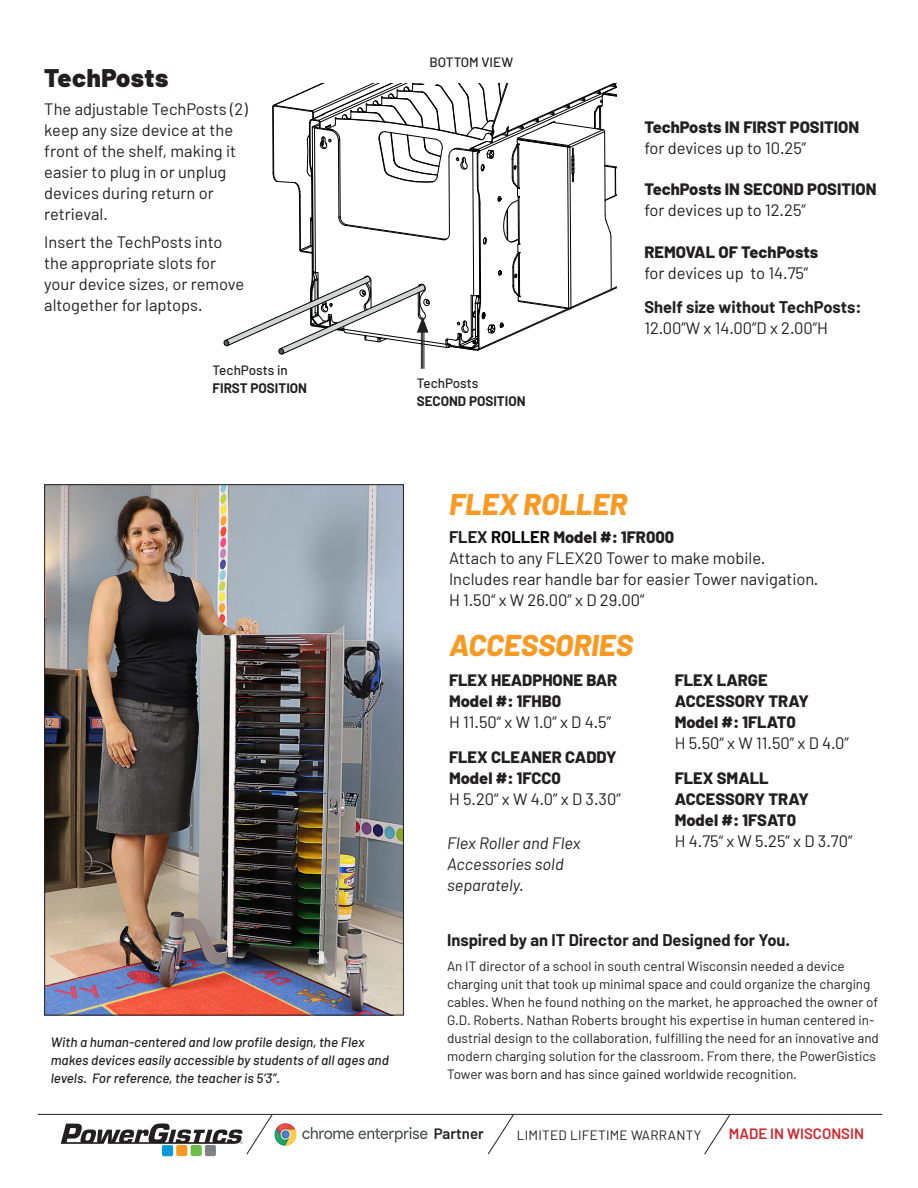
<style>
.page{position:relative;width:918px;height:1188px;background:#fff}
.page>*{position:absolute;margin:0;border:0;box-sizing:border-box;transform-origin:0 0}
.t1{font:italic 800 30px "Barlow";color:#f79923}
.Tech_specs_body{font:900 25.5px "Barlow";letter-spacing:.02em;color:#231f20}
.Tech_specs_body-2{font:16.5px/21px "Barlow";color:#231f20}
.Tech_specs_body-3{font:800 16.5px/21px "Barlow";color:#231f20}
.Tech_specs_body-4{font:700 16.5px/21px "Barlow";color:#231f20}
.t2{font:italic 16.5px/21px "Barlow";color:#231f20}
.t3{font:600 15px "Barlow";color:#d1232a}
.t4{font:600 15px "Barlow";color:#231f20}
.t5{font:13.5px/18px "Barlow";color:#231f20}
.t6{font:italic 500 13.5px/18px "Barlow";color:#231f20}
.Tech_specs_body-5{font:700 13.5px/18px "Barlow";color:#231f20}
.t7{font:13.5px "Barlow";letter-spacing:.02em;color:#231f20}
.Tech_specs_body-6{font:500 13.5px "Barlow";color:#231f20}
.s1{font-weight:500}
.s2{font-weight:400}
.s3{font-weight:800}
.s4{font-weight:700}
.s5{font-weight:700;color:#000}
</style>
<div class="page">
<img style="left:46px;top:486px;width:356px;height:527px">
<div style="left:176px;top:1145px;width:11px;height:11px;background:#f79822;border-radius:2px"></div>
<div style="left:191px;top:1145px;width:11px;height:11px;background:#6dbe46;border-radius:2px"></div>
<div style="left:205px;top:1145px;width:11px;height:11px;background:#808285;border-radius:2px"></div>
<div style="left:162px;top:1145px;width:11px;height:11px;background:#069ad9;border-radius:2px"></div>
<hr style="left:38px;top:1114px;width:844px;height:1px;background:#231f20">
<svg style="left:61px;top:1114px;width:212px;height:41px"></svg>
<svg style="left:487px;top:1114px;width:28px;height:41px"></svg>
<img style="left:274px;top:1123px;width:153px;height:22px">
<svg style="left:704px;top:1114px;width:27px;height:41px"></svg>
<hr style="left:421px;top:327px;width:1px;height:42px;background:#231f20">
<hr style="left:422px;top:327px;width:1px;height:42px;background:#231f20">
<hr style="left:424px;top:327px;width:1px;height:42px;background:#231f20">
<svg style="left:223px;top:83px;width:394px;height:272px"></svg>
<p class="Tech_specs_body" style="left:44px;top:62px;width:126px">TechPosts</p>
<p class="Tech_specs_body-2" style="left:44px;top:98px;width:205px">The adjustable TechPosts (2) keep any size device at the front of the shelf, making it easier to plug in or unplug devices during return or retrieval.</p>
<p class="Tech_specs_body-2" style="left:44px;top:231px;width:202px">Insert the TechPosts into the appropriate slots for your device sizes, or remove altogether for laptops.</p>
<p class="Tech_specs_body-5" style="left:213px;top:361px;width:96px"><span class="s1">TechPosts in<br></span>FIRST POSITION</p>
<p class="Tech_specs_body-6" style="left:429px;top:53px;width:85px">BOTTOM VIEW</p>
<p class="Tech_specs_body-5" style="left:417px;top:374px;width:111px"><span class="s1">TechPosts<br></span>SECOND POSITION</p>
<p class="Tech_specs_body-3" style="left:644px;top:117px;width:216px">TechPosts IN FIRST POSITION</p>
<p class="Tech_specs_body-2" style="left:644px;top:137px;width:163px">for devices up to 10.25”</p>
<p class="Tech_specs_body-3" style="left:644px;top:179px;width:234px">TechPosts IN SECOND POSITION <span class="s2">for devices up to 12.25”</span></p>
<p class="Tech_specs_body-2" style="left:644px;top:241px;width:175px"><span class="s3">REMOVAL OF TechPosts </span>for devices up to 14.75”</p>
<p class="Tech_specs_body-4" style="left:644px;top:296px;width:218px">Shelf size without TechPosts:<br><span class="s2">12.00”W x 14.00”D x 2.00”H</span></p>
<p class="t6" style="left:51px;top:1032px;width:340px">With a human-centered and low profile design, the Flex makes devices easily accessible by students of all ages and levels. For reference, the teacher is 5’3”.</p>
<p class="t1" style="left:449px;top:485px;width:180px">FLEX ROLLER</p>
<p class="Tech_specs_body-2" style="left:449px;top:526px;width:371px"><span class="s4">FLEX</span> <span class="s5">ROLLER</span> <span class="s3">Model #: 1FR000<br></span>Attach to any FLEX20 Tower to make mobile.<br>Includes rear handle bar for easier Tower navigation.</p>
<p class="Tech_specs_body-2" style="left:449px;top:589px;width:197px">H 1.50“ x W 26.00” x D 29.00”</p>
<p class="t1" style="left:449px;top:626px;width:186px">ACCESSORIES</p>
<p class="Tech_specs_body-3" style="left:449px;top:670px;width:170px">FLEX HEADPHONE BAR<br>Model #: 1FHB0<br><span class="s2">H 11.50“ x W 1.0” x D 4.5”</span></p>
<p class="Tech_specs_body-3" style="left:449px;top:746px;width:173px">FLEX CLEANER CADDY<br>Model #: 1FCC0<br><span class="s2">H 5.20“ x W 4.0” x D 3.30”</span></p>
<p class="t2" style="left:447px;top:832px;width:135px">Flex Roller and Flex<br>Accessories sold separately.</p>
<p class="Tech_specs_body-3" style="left:675px;top:670px;width:176px">FLEX LARGE<br>ACCESSORY TRAY<br>Model #: 1FLAT0<br><span class="s2">H 5.50“ x W 11.50” x D 4.0”</span></p>
<p class="Tech_specs_body-3" style="left:675px;top:767px;width:179px">FLEX SMALL<br>ACCESSORY TRAY<br>Model #: 1FSAT0<br><span class="s2">H 4.75“ x W 5.25” x D 3.70”</span></p>
<p class="Tech_specs_body-4" style="left:447px;top:930px;width:344px">Inspired by an IT Director and Designed for You.</p>
<p class="t5" style="left:447px;top:957px;width:433px">An IT director of a school in south central Wisconsin needed a device charging unit that took up minimal space and could organize the charging cables. When he found nothing on the market, he approached the owner of G.D. Roberts. Nathan Roberts brought his expertise in human centered in&shy;dustrial design to the collaboration, fulfilling the need for an innovative and modern charging solution for the classroom. From there, the PowerGistics Tower was born and has since gained worldwide recognition.</p>
<p class="t4" style="left:434px;top:1124px;width:51px">Partner</p>
<p class="t7" style="left:517px;top:1126px;width:186px">LIMITED LIFETIME WARRANTY</p>
<p class="t3" style="left:729px;top:1124px;width:137px">MADE IN WISCONSIN</p>
</div>
